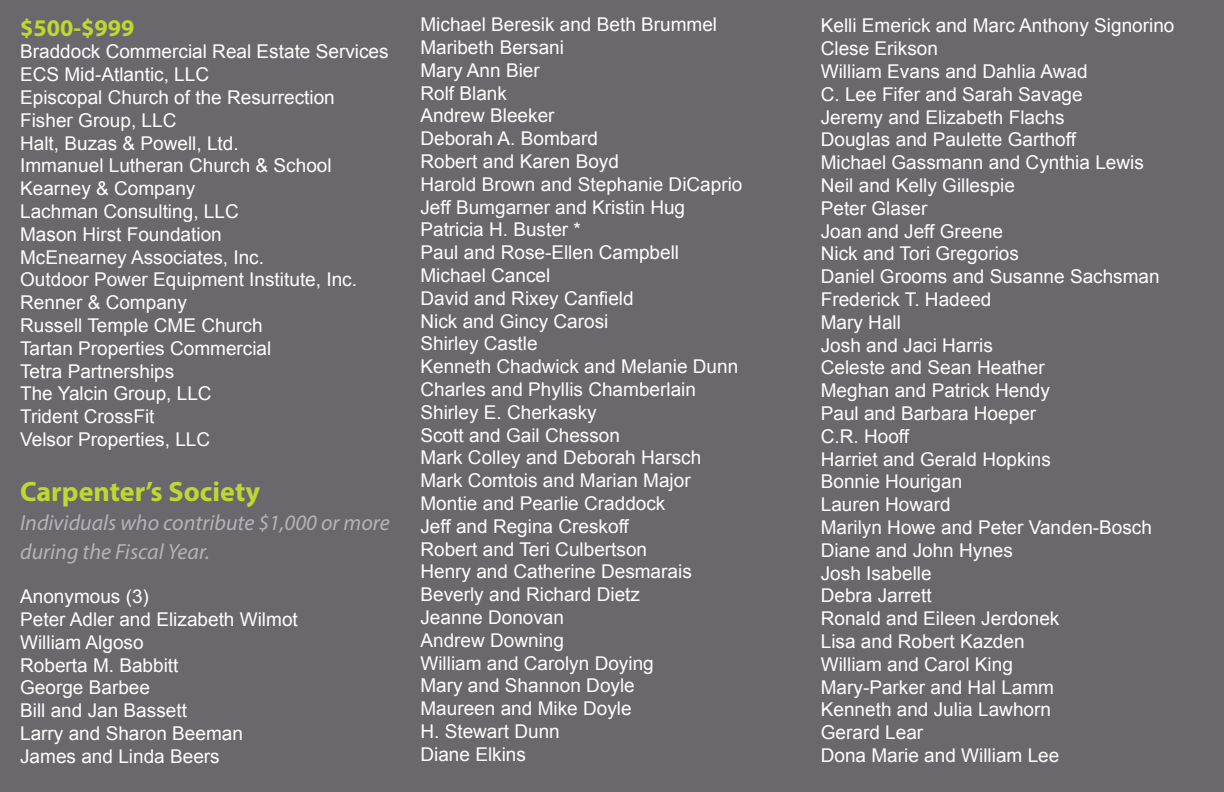
<style>
.page{position:relative;width:1224px;height:792px;background:#6a686d}
.page>*{position:absolute;margin:0;border:0;box-sizing:border-box;transform-origin:0 0}
.t1{font:700 28px "Myriad Pro";color:#c1d731}
.t2{font:700 24px "Myriad Pro";color:#c1d731}
.t3{font:italic 22px/28.8px "Myriad Pro";color:#b3b3b8}
.t4{font:19px/22.8px "Arial";color:#fff}
</style>
<div class="page">
<p class="t2" style="left:20px;top:12px;width:116px">$500-$999</p>
<p class="t4" style="left:20px;top:41px;width:370px">Braddock Commercial Real Estate Services<br>ECS Mid-Atlantic, LLC<br>Episcopal Church of the Resurrection<br>Fisher Group, LLC<br>Halt, Buzas &amp; Powell, Ltd.<br>Immanuel Lutheran Church &amp; School<br>Kearney &amp; Company<br>Lachman Consulting, LLC<br>Mason Hirst Foundation<br>McEnearney Associates, Inc.<br>Outdoor Power Equipment Institute, Inc.<br>Renner &amp; Company<br>Russell Temple CME Church<br>Tartan Properties Commercial<br>Tetra Partnerships<br>The Yalcin Group, LLC<br>Trident CrossFit<br>Velsor Properties, LLC</p>
<h1 class="t1" style="left:20px;top:474px;width:241px">Carpenter’s Society</h1>
<p class="t3" style="left:20px;top:508px;width:371px">Individuals who contribute $1,000 or more during the Fiscal Year.</p>
<p class="t4" style="left:20px;top:585px;width:279px">Anonymous (3)<br>Peter Adler and Elizabeth Wilmot<br>William Algoso<br>Roberta M. Babbitt<br>George Barbee<br>Bill and Jan Bassett<br>Larry and Sharon Beeman<br>James and Linda Beers</p>
<p class="t4" style="left:420px;top:13px;width:324px">Michael Beresik and Beth Brummel<br>Maribeth Bersani<br>Mary Ann Bier<br>Rolf Blank<br>Andrew Bleeker<br>Deborah A. Bombard<br>Robert and Karen Boyd<br>Harold Brown and Stephanie DiCaprio<br>Jeff Bumgarner and Kristin Hug<br>Patricia H. Buster *<br>Paul and Rose-Ellen Campbell<br>Michael Cancel<br>David and Rixey Canfield<br>Nick and Gincy Carosi<br>Shirley Castle<br>Kenneth Chadwick and Melanie Dunn<br>Charles and Phyllis Chamberlain<br>Shirley E. Cherkasky<br>Scott and Gail Chesson<br>Mark Colley and Deborah Harsch<br>Mark Comtois and Marian Major<br>Montie and Pearlie Craddock<br>Jeff and Regina Creskoff<br>Robert and Teri Culbertson<br>Henry and Catherine Desmarais<br>Beverly and Richard Dietz<br>Jeanne Donovan<br>Andrew Downing<br>William and Carolyn Doying<br>Mary and Shannon Doyle<br>Maureen and Mike Doyle<br>H. Stewart Dunn<br>Diane Elkins</p>
<p class="t4" style="left:821px;top:15px;width:355px">Kelli Emerick and Marc Anthony Signorino<br>Clese Erikson<br>William Evans and Dahlia Awad<br>C. Lee Fifer and Sarah Savage<br>Jeremy and Elizabeth Flachs<br>Douglas and Paulette Garthoff<br>Michael Gassmann and Cynthia Lewis<br>Neil and Kelly Gillespie<br>Peter Glaser<br>Joan and Jeff Greene<br>Nick and Tori Gregorios<br>Daniel Grooms and Susanne Sachsman<br>Frederick T. Hadeed<br>Mary Hall<br>Josh and Jaci Harris<br>Celeste and Sean Heather<br>Meghan and Patrick Hendy<br>Paul and Barbara Hoeper<br>C.R. Hooff<br>Harriet and Gerald Hopkins<br>Bonnie Hourigan<br>Lauren Howard<br>Marilyn Howe and Peter Vanden-Bosch<br>Diane and John Hynes<br>Josh Isabelle<br>Debra Jarrett<br>Ronald and Eileen Jerdonek<br>Lisa and Robert Kazden<br>William and Carol King<br>Mary-Parker and Hal Lamm<br>Kenneth and Julia Lawhorn<br>Gerard Lear<br>Dona Marie and William Lee</p>
</div>
